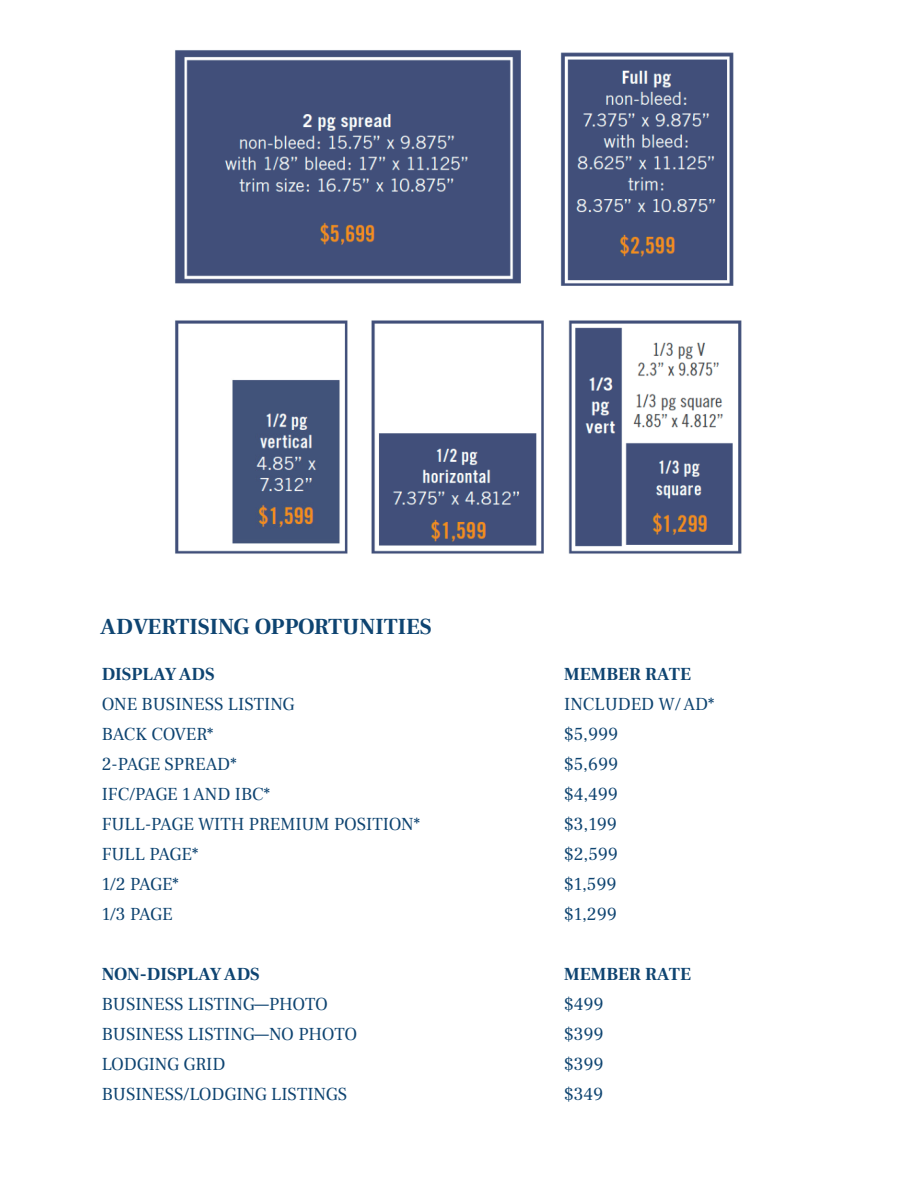
<style>
.page{position:relative;width:918px;height:1188px;background:#fff}
.page>*{position:absolute;margin:0;border:0;box-sizing:border-box;transform-origin:0 0}
.t1{font:700 22.5px "Frank Ruhl Libre";color:#0e4471}
.t2{font:18px "Frank Ruhl Libre";color:#0e4471}
.t3{font:700 18px "Frank Ruhl Libre";color:#0e4471}
.t4{font:18px "Frank Ruhl Libre";letter-spacing:-.02em;color:#0e4471}
</style>
<div class="page">
<img style="left:175px;top:50px;width:567px;height:504px">
<img style="left:181px;top:325px;width:163px;height:53px">
<img style="left:231px;top:378px;width:111px;height:166px">
<p class="t1" style="left:100px;top:613px;width:333px">ADVERTISING OPPORTUNITIES</p>
<p class="t3" style="left:102px;top:663px;width:114px">DISPLAY ADS</p>
<p class="t2" style="left:102px;top:693px;width:194px">ONE BUSINESS LISTING</p>
<p class="t4" style="left:102px;top:723px;width:113px">BACK COVER*</p>
<p class="t2" style="left:102px;top:753px;width:136px">2-PAGE SPREAD*</p>
<p class="t2" style="left:102px;top:783px;width:170px">IFC/PAGE 1 AND IBC*</p>
<p class="t2" style="left:102px;top:813px;width:320px">FULL-PAGE WITH PREMIUM POSITION*</p>
<p class="t2" style="left:102px;top:843px;width:98px">FULL PAGE*</p>
<p class="t2" style="left:102px;top:873px;width:79px">1/2 PAGE*</p>
<p class="t2" style="left:102px;top:903px;width:72px">1/3 PAGE</p>
<p class="t3" style="left:102px;top:963px;width:160px">NON-DISPLAY ADS</p>
<p class="t2" style="left:102px;top:993px;width:228px">BUSINESS LISTING—PHOTO</p>
<p class="t2" style="left:102px;top:1023px;width:257px">BUSINESS LISTING—NO PHOTO</p>
<p class="t2" style="left:102px;top:1053px;width:125px">LODGING GRID</p>
<p class="t2" style="left:102px;top:1083px;width:247px">BUSINESS/LODGING LISTINGS</p>
<p class="t3" style="left:564px;top:663px;width:128px">MEMBER RATE</p>
<p class="t2" style="left:564px;top:693px;width:152px">INCLUDED W/ AD*</p>
<p class="t2" style="left:564px;top:723px;width:55px">$5,999</p>
<p class="t2" style="left:564px;top:753px;width:55px">$5,699</p>
<p class="t2" style="left:564px;top:783px;width:55px">$4,499</p>
<p class="t2" style="left:564px;top:813px;width:54px">$3,199</p>
<p class="t2" style="left:564px;top:843px;width:55px">$2,599</p>
<p class="t2" style="left:564px;top:873px;width:54px">$1,599</p>
<p class="t2" style="left:564px;top:903px;width:54px">$1,299</p>
<p class="t3" style="left:564px;top:963px;width:128px">MEMBER RATE</p>
<p class="t2" style="left:564px;top:993px;width:41px">$499</p>
<p class="t2" style="left:564px;top:1023px;width:41px">$399</p>
<p class="t2" style="left:564px;top:1053px;width:41px">$399</p>
<p class="t2" style="left:564px;top:1083px;width:40px">$349</p>
</div>
